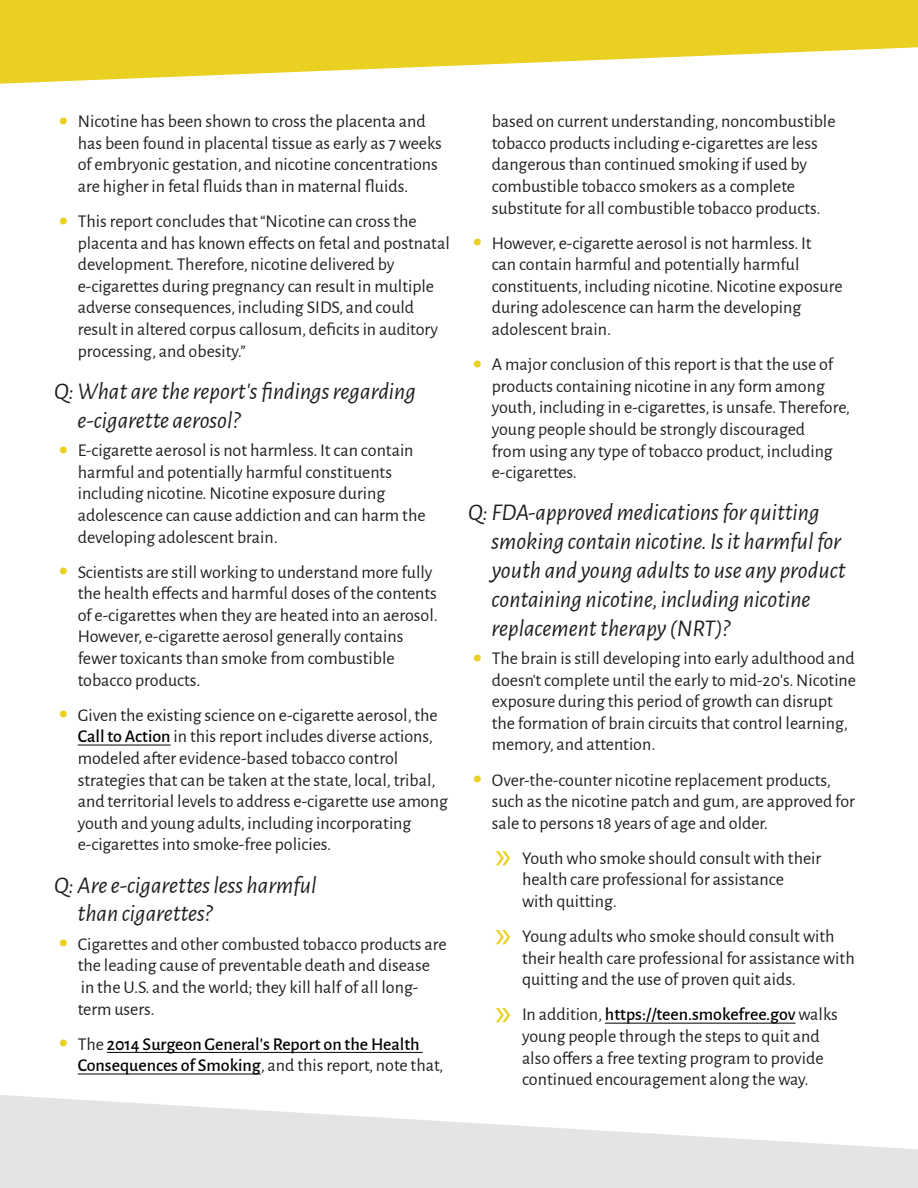
<style>
.page{position:relative;width:918px;height:1188px;background:#fff}
.page>*{position:absolute;margin:0;border:0;box-sizing:border-box;transform-origin:0 0}
.t1{font:italic 24px/28.8px "Alegreya Sans";color:#231f20}
.t2{font:18px/21.6px "Alegreya Sans";color:#231f20}
.t3{font:500 18px/21.6px "Alegreya Sans";color:#010203}
.s1{font-weight:700;font-size:39px;color:#e9d021}
.s2{font-weight:500;color:#010203}
.s3{font-weight:400;color:#231f20}
.s4{font-family:"Myriad Pro";font-size:39px;color:#e9d021}
</style>
<div class="page">
<svg style="left:0;top:0;width:918px;height:84px;fill:#e9d021"></svg>
<hr style="left:78px;top:745px;width:93px;height:1px;background:#010203">
<hr style="left:107px;top:1052px;width:316px;height:1px;background:#010203">
<hr style="left:78px;top:1074px;width:183px;height:1px;background:#010203">
<hr style="left:605px;top:1023px;width:190px;height:1px;background:#010203">
<svg style="left:0;top:1095px;width:918px;height:93px;fill:#e4e4e5"></svg>
<p class="t2" style="left:78px;top:110px;width:366px;text-indent:-19px"><span class="s1">•</span> Nicotine has been shown to cross the placenta and has been found in placental tissue as early as 7 weeks of embryonic gestation, and nicotine concentrations are higher in fetal fluids than in maternal fluids.</p>
<p class="t2" style="left:78px;top:210px;width:374px;text-indent:-19px"><span class="s1">•</span> This report concludes that “Nicotine can cross the placenta and has known effects on fetal and postnatal development. Therefore, nicotine delivered by e-cigarettes during pregnancy can result in multiple adverse consequences, including SIDS, and could result in altered corpus callosum, deficits in auditory processing, and obesity.”</p>
<h2 class="t1" style="left:78px;top:376px;width:340px;text-indent:-24px">Q: What are the report’s findings regarding e-cigarette aerosol?</h2>
<p class="t2" style="left:78px;top:439px;width:349px;text-indent:-19px"><span class="s1">•</span> E-cigarette aerosol is not harmless. It can contain harmful and potentially harmful constituents including nicotine. Nicotine exposure during adolescence can cause addiction and can harm the developing adolescent brain.</p>
<p class="t2" style="left:78px;top:560px;width:362px;text-indent:-19px"><span class="s1">•</span> Scientists are still working to understand more fully the health effects and harmful doses of the contents of e-cigarettes when they are heated into an aerosol.<br>However, e-cigarette aerosol generally contains fewer toxicants than smoke from combustible tobacco products.</p>
<p class="t2" style="left:78px;top:703px;width:372px;text-indent:-19px"><span class="s1">•</span> Given the existing science on e-cigarette aerosol, the <span class="s2">Call to Action</span> in this report includes diverse actions, modeled after evidence-based tobacco control strategies that can be taken at the state, local, tribal, and territorial levels to address e-cigarette use among youth and young adults, including incorporating e-cigarettes into smoke-free policies.</p>
<h2 class="t1" style="left:78px;top:869px;width:241px;text-indent:-24px">Q: Are e-cigarettes less harmful than cigarettes?</h2>
<p class="t2" style="left:78px;top:932px;width:370px;text-indent:-19px"><span class="s1">•</span> Cigarettes and other combusted tobacco products are the leading cause of preventable death and disease in the U.S. and the world; they kill half of all long&shy;term users.</p>
<p class="t3" style="left:78px;top:1032px;width:367px;text-indent:-19px"><span class="s1">•</span> <span class="s3">The</span> 2014 Surgeon General’s Report on the Health<br>Consequences of Smoking<span class="s3">, and this report, note that,</span></p>
<p class="t2" style="left:492px;top:110px;width:345px">based on current understanding, noncombustible tobacco products including e-cigarettes are less dangerous than continued smoking if used by combustible tobacco smokers as a complete substitute for all combustible tobacco products.</p>
<p class="t2" style="left:492px;top:231px;width:352px;text-indent:-19px"><span class="s1">•</span> However, e-cigarette aerosol is not harmless. It<br>can contain harmful and potentially harmful constituents, including nicotine. Nicotine exposure during adolescence can harm the developing adolescent brain.</p>
<p class="t2" style="left:492px;top:353px;width:360px;text-indent:-19px"><span class="s1">•</span> A major conclusion of this report is that the use of products containing nicotine in any form among youth, including in e-cigarettes, is unsafe. Therefore, young people should be strongly discouraged<br>from using any type of tobacco product, including e-cigarettes.</p>
<h2 class="t1" style="left:492px;top:497px;width:355px;text-indent:-24px">Q: FDA-approved medications for quitting smoking contain nicotine. Is it harmful for youth and young adults to use any product containing nicotine, including nicotine replacement therapy (NRT)?</h2>
<p class="t2" style="left:492px;top:647px;width:366px;text-indent:-19px"><span class="s1">•</span> The brain is still developing into early adulthood and doesn’t complete until the early to mid-20’s. Nicotine exposure during this period of growth can disrupt the formation of brain circuits that control learning, memory, and attention.</p>
<p class="t2" style="left:492px;top:768px;width:365px;text-indent:-19px"><span class="s1">•</span> Over-the-counter nicotine replacement products, such as the nicotine patch and gum, are approved for sale to persons 18 years of age and older.</p>
<p class="t2" style="left:522px;top:846px;width:301px;text-indent:-27px"><span class="s4">»</span> Youth who smoke should consult with their health care professional for assistance<br>with quitting.</p>
<p class="t2" style="left:522px;top:925px;width:334px;text-indent:-27px"><span class="s4">»</span> Young adults who smoke should consult with their health care professional for assistance with quitting and the use of proven quit aids.</p>
<p class="t2" style="left:522px;top:1003px;width:317px;text-indent:-27px"><span class="s4">»</span> In addition, <span class="s2">https://teen.smokefree.gov</span> walks young people through the steps to quit and also offers a free texting program to provide continued encouragement along the way.</p>
</div>
